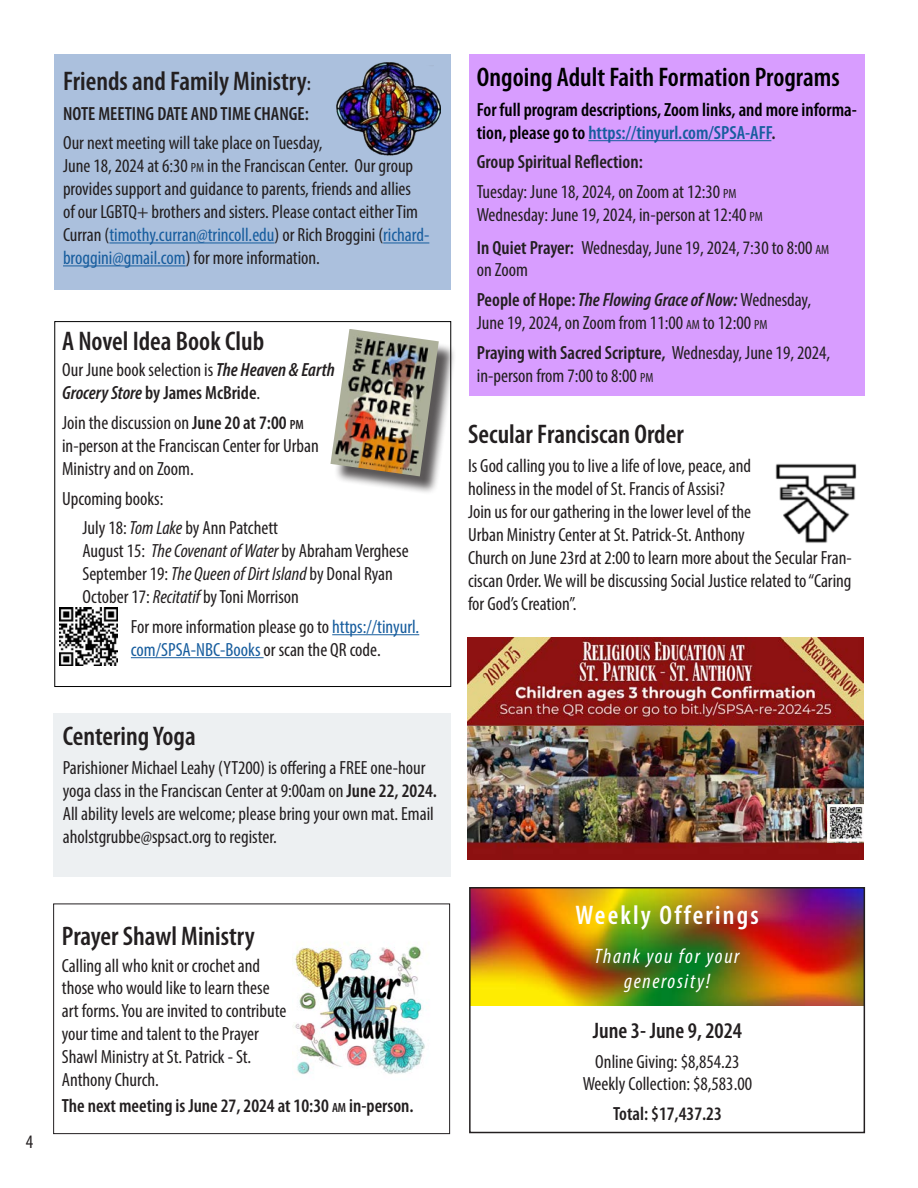
<style>
.page{position:relative;width:918px;height:1188px;background:#fff}
.page>*{position:absolute;margin:0;border:0;box-sizing:border-box;transform-origin:0 0}
.t1{font:600 condensed 27px "Myriad Pro";color:#231f20}
.t2{font:600 condensed 27px "Myriad Pro";color:#000}
.t3{font:600 condensed 27px "Myriad Pro";letter-spacing:.08em;color:#fff}
.t4{font:600 condensed 22.5px "Myriad Pro";color:#231f20}
.t5{font:italic condensed 21px/25.2px "Myriad Pro";letter-spacing:.08em;color:#fff;text-align:center}
.t6{font:condensed 19.2px/23px "Myriad Pro";color:#231f20}
.t7{font:600 condensed 19.2px "Myriad Pro";color:#231f20}
.t8{font:600 condensed 19.2px/23px "Myriad Pro";color:#000}
.t9{font:italic 600 condensed 19.2px/23px "Myriad Pro";color:#231f20}
.s1{font-size:19.2px}
.s2{font-size:13.35px}
.s3{color:#175d9e}
.s4{font-weight:400;font-style:normal}
.s5{font-style:normal}
.s6{font-weight:600}
.s7{font-weight:600;font-size:13.35px}
.s8{font-style:italic}
.s9{color:#231f20}
.s10{font-weight:600;font-style:italic}
</style>
<div class="page">
<div style="left:53px;top:713px;width:397px;height:164px;background:#e7ebee"></div>
<div style="left:469px;top:54px;width:396px;height:342px;background:#d89dff"></div>
<hr style="left:588px;top:140px;width:183px;height:1px;background:#175d9e">
<img style="left:775px;top:463px;width:82px;height:80px">
<div style="left:54px;top:54px;width:397px;height:236px;background:#abc0dd"></div>
<img style="left:337px;top:63px;width:103px;height:93px">
<hr style="left:109px;top:242px;width:166px;height:1px;background:#175d9e">
<hr style="left:383px;top:242px;width:46px;height:1px;background:#175d9e">
<hr style="left:63px;top:265px;width:123px;height:1px;background:#175d9e">
<img style="left:294px;top:943px;width:131px;height:132px">
<div style="left:53px;top:904px;width:397px;height:230px;border:1px solid #231f20"></div>
<img style="left:468px;top:725px;width:396px;height:134px">
<img style="left:468px;top:638px;width:396px;height:87px">
<img style="left:828px;top:804px;width:36px;height:38px">
<img style="left:472px;top:890px;width:390px;height:116px">
<div style="left:469px;top:887px;width:396px;height:246px;border:2px solid #231f20"></div>
<div style="left:54px;top:321px;width:397px;height:366px;background:#fff;border:1px solid #000"></div>
<hr style="left:332px;top:634px;width:87px;height:1px;background:#175d9e">
<hr style="left:131px;top:657px;width:133px;height:1px;background:#175d9e">
<img style="left:59px;top:607px;width:58px;height:58px">
<div style="left:333px;top:332px;width:124px;height:163px;background:#231f20;opacity:.75"></div>
<img style="left:330px;top:329px;width:109px;height:147px">
<p class="t1" style="left:63px;top:64px;width:249px">Friends and Family Ministry<span class="s1">:</span></p>
<p class="t7" style="left:63px;top:101px;width:247px">NOTE MEETING DATE AND TIME CHANGE:</p>
<p class="t6" style="left:63px;top:131px;width:368px">Our next meeting will take place on Tuesday,<br>June 18, 2024 at 6:30 <span class="s2">PM</span> in the Franciscan Center. Our group provides support and guidance to parents, friends and allies<br>of our LGBTQ+ brothers and sisters. Please contact either Tim Curran (<span class="s3">timothy.curran@trincoll.edu</span>) or Rich Broggini (<span class="s3">richard&shy;broggini@gmail.com</span>) for more information.</p>
<p class="t1" style="left:62px;top:325px;width:204px">A Novel Idea Book Club</p>
<p class="t9" style="left:62px;top:358px;width:274px"><span class="s4">Our June book selection is</span> The Heaven &amp; Earth<br>Grocery Store <span class="s5">by James McBride</span><span class="s4">.</span></p>
<p class="t6" style="left:62px;top:411px;width:258px">Join the discussion on <span class="s6">June 20 at 7:00</span> <span class="s7">PM </span>in-person at the Franciscan Center for Urban<br>Ministry and on Zoom.</p>
<p class="t6" style="left:62px;top:487px;width:103px">Upcoming books:</p>
<p class="t6" style="left:82px;top:516px;width:328px">July 18: <span class="s8">Tom Lake</span> by Ann Patchett<br>August 15: <span class="s8">The Covenant of Water</span> by Abraham Verghese September 19: <span class="s8">The Queen of Dirt Island</span> by Donal Ryan October 17: <span class="s8">Recitatif</span> by Toni Morrison</p>
<p class="t6" style="left:131px;top:615px;width:290px">For more information please go to <span class="s3">https://tinyurl. com/SPSA-NBC-Books</span> or scan the QR code.</p>
<p class="t1" style="left:63px;top:719px;width:134px">Centering Yoga</p>
<p class="t6" style="left:63px;top:756px;width:376px">Parishioner Michael Leahy (YT200) is offering a FREE one-hour yoga class in the Franciscan Center at 9:00am on <span class="s6">June 22, 2024.<br></span>All ability levels are welcome; please bring your own mat. Email aholstgrubbe@spsact.org to register.</p>
<p class="t6" style="left:26px;top:1130px;width:9px">4</p>
<p class="t1" style="left:62px;top:920px;width:195px">Prayer Shawl Ministry</p>
<p class="t6" style="left:62px;top:953px;width:226px">Calling all who knit or crochet and those who would like to learn these art forms. You are invited to contribute your time and talent to the Prayer<br>Shawl Ministry at St. Patrick - St.<br>Anthony Church.</p>
<p class="t7" style="left:62px;top:1094px;width:353px">The next meeting is June 27, 2024 at 10:30 <span class="s2">AM</span> in-person.</p>
<p class="t2" style="left:477px;top:61px;width:365px">Ongoing Adult Faith Formation Programs</p>
<p class="t8" style="left:477px;top:98px;width:382px">For full program descriptions, Zoom links, and more informa&shy;tion, please go to <span class="s3">https://tinyurl.com/SPSA-AFF</span><span class="s9">.</span></p>
<p class="t7" style="left:477px;top:150px;width:168px">Group Spiritual Reflection:</p>
<p class="t6" style="left:477px;top:180px;width:287px">Tuesday: June 18, 2024, on Zoom at 12:30 <span class="s2">PM<br></span>Wednesday: June 19, 2024, in-person at 12:40 <span class="s2">PM</span></p>
<p class="t6" style="left:477px;top:235px;width:354px"><span class="s6">In Quiet Prayer:</span> Wednesday, June 19, 2024, 7:30 to 8:00 <span class="s2">AM </span>on Zoom</p>
<p class="t6" style="left:477px;top:288px;width:336px"><span class="s6">People of Hope:</span> <span class="s10">The Flowing Grace of Now:</span> Wednesday,<br>June 19, 2024, on Zoom from 11:00 <span class="s2">AM</span> to 12:00 <span class="s2">PM</span></p>
<p class="t6" style="left:477px;top:341px;width:355px"><span class="s6">Praying with Sacred Scripture,</span> Wednesday, June 19, 2024, in-person from 7:00 to 8:00 <span class="s2">PM</span></p>
<p class="t1" style="left:468px;top:417px;width:217px">Secular Franciscan Order</p>
<p class="t6" style="left:468px;top:454px;width:285px">Is God calling you to live a life of love, peace, and holiness in the model of St. Francis of Assisi?</p>
<p class="t6" style="left:468px;top:500px;width:385px">Join us for our gathering in the lower level of the<br>Urban Ministry Center at St. Patrick-St. Anthony<br>Church on June 23rd at 2:00 to learn more about the Secular Fran&shy;ciscan Order. We will be discussing Social Justice related to “Caring for God’s Creation”.</p>
<p class="t3" style="left:576px;top:899px;width:185px">Weekly Offerings</p>
<p class="t5" style="left:595px;top:943px;width:146px">Thank you for your generosity!</p>
<p class="t4" style="left:593px;top:1016px;width:151px">June 3- June 9, 2024</p>
<p class="t6" style="left:583px;top:1049px;width:171px;text-align:center">Online Giving: $8,854.23<br>Weekly Collection: $8,583.00</p>
<p class="t7" style="left:613px;top:1102px;width:110px">Total: $17,437.23</p>
</div>
